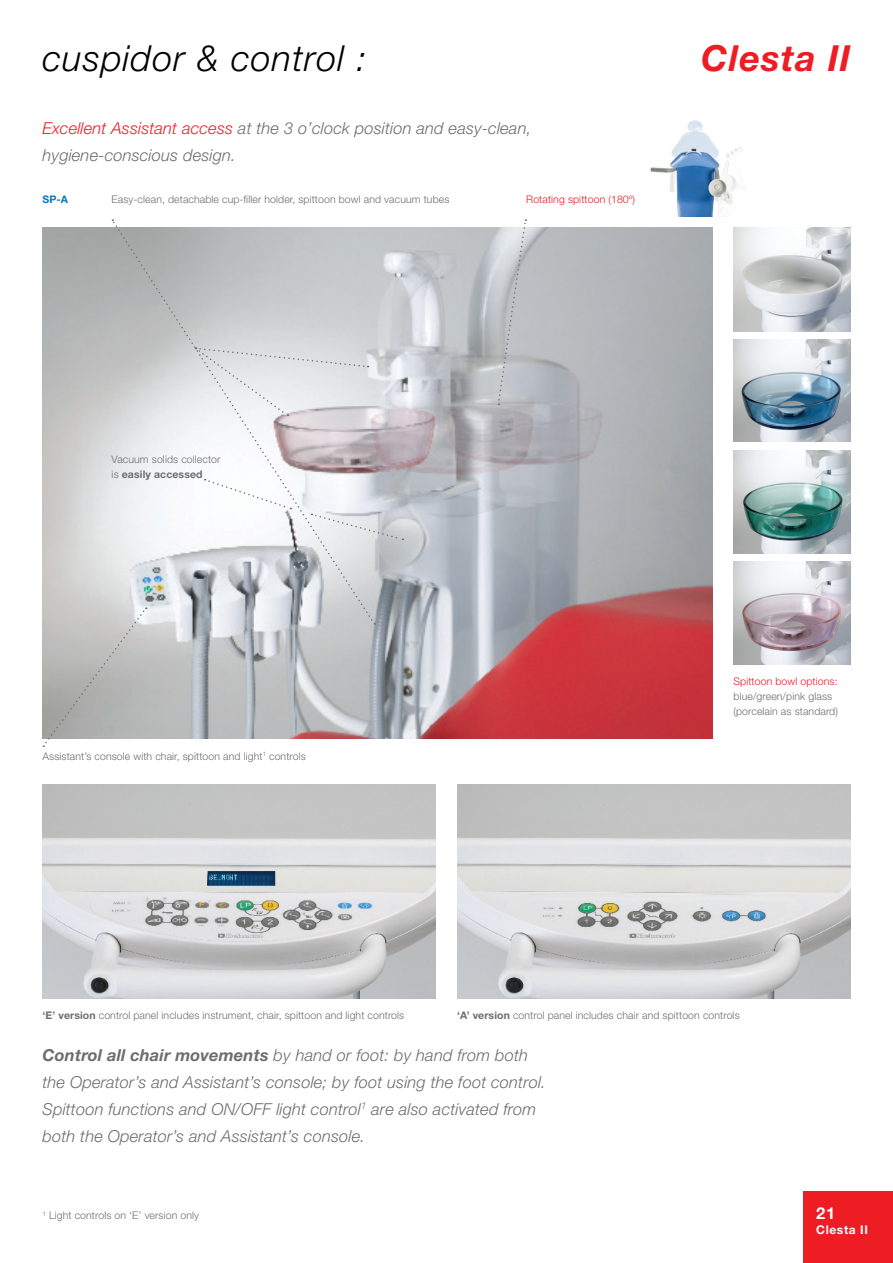
<style>
.page{position:relative;width:893px;height:1263px;background:#fff}
.page>*{position:absolute;margin:0;border:0;box-sizing:border-box;transform-origin:0 0}
.t1{font:italic 300 36px "Helvetica Neue";letter-spacing:.03em;color:#000}
.t2{font:italic 700 36px "Helvetica Neue";letter-spacing:.03em;color:#ee1d23}
.t3{font:italic 300 16.5px/27px "Helvetica Neue";letter-spacing:.01em;color:#6c6d70}
.t4{font:700 16.5px "Helvetica Neue";color:#fff}
.t5{font:700 12px "Helvetica Neue";letter-spacing:.05em;color:#fff}
.t6{font:300 10.5px/15px "Helvetica Neue";letter-spacing:.01em;color:#6c6d70}
.t7{font:300 10.5px "Helvetica Neue";letter-spacing:.01em;color:#ee1d23}
.t8{font:700 10.5px "Helvetica Neue";color:#0077c0}
.s1{color:#ee1d23}
.s2{font-weight:700}
</style>
<div class="page">
<img style="left:43px;top:228px;width:669px;height:510px">
<div style="left:803px;top:1192px;width:90px;height:71px;background:#ee1d23"></div>
<img style="left:650px;top:120px;width:94px;height:96px">
<img style="left:457px;top:784px;width:393px;height:214px">
<img style="left:43px;top:784px;width:393px;height:214px">
<svg style="left:112px;top:220px;width:262px;height:402px"></svg>
<svg style="left:497px;top:219px;width:30px;height:186px;background:#c4c7cb"></svg>
<svg style="left:195px;top:347px;width:174px;height:69px;background:#e1e3e5"></svg>
<svg style="left:311px;top:514px;width:92px;height:26px;background:#dcdfe2"></svg>
<svg style="left:205px;top:479px;width:86px;height:31px"></svg>
<img style="left:733px;top:562px;width:117px;height:102px">
<svg style="left:43px;top:608px;width:104px;height:139px;background:#bcbcbb"></svg>
<img style="left:733px;top:450px;width:117px;height:104px">
<img style="left:733px;top:340px;width:117px;height:102px">
<img style="left:733px;top:228px;width:117px;height:103px">
<h1 class="t1" style="left:43px;top:37px;width:325px">cuspidor &amp; control :</h1>
<h2 class="t3" style="left:43px;top:114px;width:490px"><span class="s1">Excellent Assistant access</span> at the 3 o’clock position and easy-clean, hygiene-conscious design.</h2>
<p class="t8" style="left:43px;top:193px;width:27px">SP-A</p>
<p class="t6" style="left:112px;top:192px;width:339px">Easy-clean, detachable cup-filler holder, spittoon bowl and vacuum tubes</p>
<p class="t7" style="left:526px;top:193px;width:110px">Rotating spittoon (180º)</p>
<h1 class="t2" style="left:701px;top:36px;width:151px">Clesta II</h1>
<p class="t6" style="left:112px;top:451px;width:110px">Vacuum solids collector is <span class="s2">easily accessed</span></p>
<p class="t6" style="left:43px;top:748px;width:265px">Assistant’s console with chair, spittoon and light<sup>1</sup> controls</p>
<p class="t7" style="left:733px;top:675px;width:106px">Spittoon bowl options:</p>
<p class="t6" style="left:733px;top:689px;width:106px">blue/green/pink glass (porcelain as standard)</p>
<p class="t6" style="left:43px;top:1007px;width:363px"><span class="s2">‘E’ version</span> control panel includes instrument, chair, spittoon and light controls</p>
<p class="t6" style="left:457px;top:1007px;width:284px"><span class="s2">‘A’ version</span> control panel includes chair and spittoon controls</p>
<p class="t3" style="left:43px;top:1041px;width:505px"><span class="s2">Control all chair movements</span> by hand or foot: by hand from both the Operator’s and Assistant’s console; by foot using the foot control.<br>Spittoon functions and ON/OFF light control<sup>1</sup> are also activated from both the Operator’s and Assistant’s console.</p>
<p class="t6" style="left:43px;top:1208px;width:158px"><sup>1</sup> Light controls on ‘E’ version only</p>
<h2 class="t4" style="left:816px;top:1203px;width:21px">21</h2>
<p class="t5" style="left:816px;top:1222px;width:53px">Clesta II</p>
</div>
